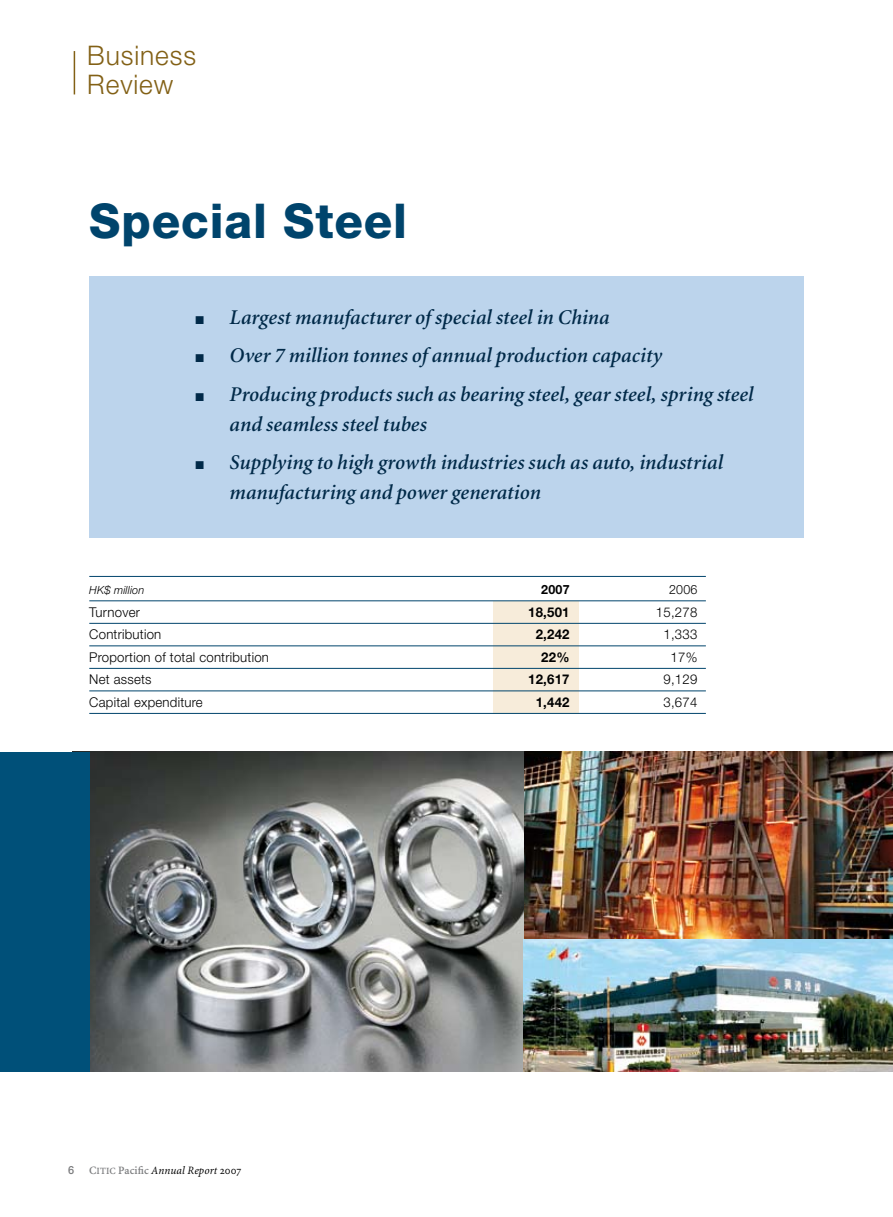
<style>
.page{position:relative;width:893px;height:1217px;background:#fff}
.page>*{position:absolute;margin:0;border:0;box-sizing:border-box;transform-origin:0 0}
.t1{font:800 48px "Helvetica Neue";letter-spacing:.02em;color:#00446c}
.t2{font:300 27px/29.2px "Helvetica Neue";letter-spacing:.035em;color:#826015}
.t3{font:italic 21px/30px "Minion MM";color:#002948}
.t4{font:300 13.5px "Helvetica Neue";letter-spacing:.02em;color:#000}
.t5{font:700 13.5px "Helvetica Neue";letter-spacing:.02em;color:#000}
.t6{font:700 12.75px "Helvetica Neue";color:#000}
.t7{font:300 12.75px "Helvetica Neue";color:#000}
.t8{font:italic 11.25px "Minion MM";letter-spacing:.005em;color:#000}
.t9{font:italic 300 11.25px "Helvetica Neue";letter-spacing:.02em;color:#000}
.s1{font-style:normal;color:#7b7c7e}
.s2{font-style:normal;font-size:9.6px;color:#7b7c7e}
.s3{font-family:"Minion MM SC";font-style:normal}
</style>
<div class="page">
<hr style="left:74px;top:51px;width:1px;height:43px;background:#826015">
<div style="left:493px;top:600px;width:85px;height:113px;background:#f7ecda"></div>
<hr style="left:89px;top:576px;width:617px;height:1px;background:#00446c">
<hr style="left:89px;top:600px;width:617px;height:1px;background:#00446c">
<hr style="left:89px;top:623px;width:617px;height:1px;background:#00446c">
<hr style="left:89px;top:645px;width:617px;height:1px;background:#00446c">
<hr style="left:89px;top:668px;width:617px;height:1px;background:#00446c">
<hr style="left:89px;top:690px;width:617px;height:1px;background:#00446c">
<hr style="left:89px;top:713px;width:617px;height:1px;background:#00446c">
<div style="left:89px;top:276px;width:715px;height:262px;background:#bcd4ec"></div>
<img style="left:523px;top:751px;width:370px;height:188px">
<img style="left:89px;top:751px;width:434px;height:319px">
<img style="left:523px;top:939px;width:370px;height:131px">
<div style="left:0;top:751px;width:89px;height:319px;background:#005079"></div>
<p class="t2" style="left:87px;top:40px;width:110px">Business<br>Review</p>
<h1 class="t1" style="left:89px;top:192px;width:319px">Special Steel</h1>
<p class="t3" style="left:196px;top:302px;width:416px">■ Largest manufacturer of special steel in China</p>
<p class="t3" style="left:196px;top:341px;width:468px">■ Over 7 million tonnes of annual production capacity</p>
<p class="t3" style="left:230px;top:379px;width:525px;text-indent:-34px">■ Producing products such as bearing steel, gear steel, spring steel and seamless steel tubes</p>
<p class="t3" style="left:230px;top:448px;width:495px;text-indent:-34px">■ Supplying to high growth industries such as auto, industrial manufacturing and power generation</p>
<p class="t9" style="left:89px;top:583px;width:57px">HK$ million</p>
<p class="t6" style="left:541px;top:581px;width:30px">2007</p>
<p class="t7" style="left:669px;top:581px;width:30px">2006</p>
<p class="t4" style="left:89px;top:603px;width:52px">Turnover</p>
<p class="t5" style="left:528px;top:603px;width:43px">18,501</p>
<p class="t4" style="left:656px;top:603px;width:43px">15,278</p>
<p class="t4" style="left:89px;top:626px;width:74px">Contribution</p>
<p class="t5" style="left:536px;top:625px;width:35px">2,242</p>
<p class="t4" style="left:663px;top:626px;width:35px">1,333</p>
<p class="t4" style="left:89px;top:648px;width:181px">Proportion of total contribution</p>
<p class="t5" style="left:541px;top:648px;width:30px">22%</p>
<p class="t4" style="left:671px;top:648px;width:28px">17%</p>
<p class="t4" style="left:89px;top:671px;width:64px">Net assets</p>
<p class="t5" style="left:528px;top:670px;width:43px">12,617</p>
<p class="t4" style="left:663px;top:671px;width:35px">9,129</p>
<p class="t4" style="left:89px;top:693px;width:115px">Capital expenditure</p>
<p class="t5" style="left:536px;top:693px;width:35px">1,442</p>
<p class="t4" style="left:663px;top:693px;width:35px">3,674</p>
<p class="t8" style="left:89px;top:1164px;width:154px"><span class="s1">C</span><span class="s2">ITIC</span> <span class="s1">Pacific</span> Annual Report <span class="s3">2007</span></p>
</div>
